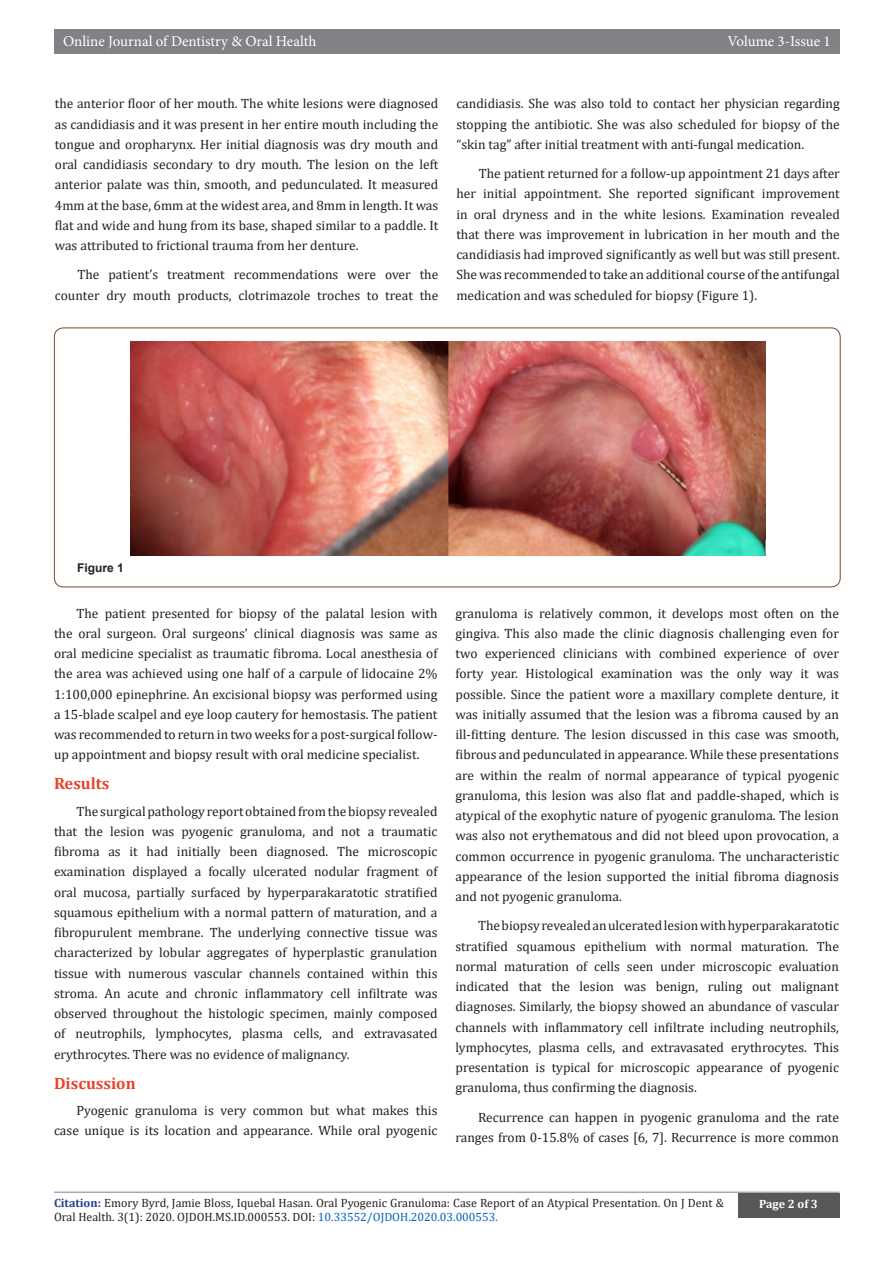
<style>
.page{position:relative;width:893px;height:1263px;background:#fff}
.page>*{position:absolute;margin:0;border:0;box-sizing:border-box;transform-origin:0 0}
.t1{font:700 16.5px "Cambria";color:#e8442a}
.t2{font:15px "Minion Pro";color:#fff}
.t3{font:13.5px/20.2px "Cambria";color:#231f20;text-align:justify}
.t4{font:12px/14.4px "Cambria";color:#231f20}
.t5{font:700 12px "Cambria";color:#fff}
.t6{font:700 12px "Arial";color:#231f20}
.s1{font-weight:700;color:#253f8e}
.s2{color:#0563c1}
</style>
<div class="page">
<div style="left:54px;top:29px;width:786px;height:25px;background:#808285"></div>
<hr style="left:54px;top:1191px;width:785px;height:2px;background:#a8a9ad">
<div style="left:738px;top:1193px;width:101px;height:24px;background:#57585a"></div>
<div style="left:54px;top:328px;width:787px;height:259px;border:1px solid #824230;border-radius:9px"></div>
<img style="left:130px;top:342px;width:636px;height:214px">
<p class="t2" style="left:63px;top:31px;width:255px">Online Journal of Dentistry &amp; Oral Health</p>
<p class="t2" style="left:727px;top:31px;width:105px">Volume 3-Issue 1</p>
<p class="t3" style="left:55px;top:94px;width:385px">the anterior floor of her mouth. The white lesions were diagnosed as candidiasis and it was present in her entire mouth including the tongue and oropharynx. Her initial diagnosis was dry mouth and oral candidiasis secondary to dry mouth. The lesion on the left anterior palate was thin, smooth, and pedunculated. It measured 4mm at the base, 6mm at the widest area, and 8mm in length. It was flat and wide and hung from its base, shaped similar to a paddle. It was attributed to frictional trauma from her denture.</p>
<p class="t3" style="left:55px;top:265px;width:385px;text-align:right">The patient’s treatment recommendations were over the counter dry mouth products, clotrimazole troches to treat the</p>
<p class="t3" style="left:456px;top:94px;width:385px">candidiasis. She was also told to contact her physician regarding stopping the antibiotic. She was also scheduled for biopsy of the “skin tag” after initial treatment with anti-fungal medication.</p>
<p class="t3" style="left:456px;top:163px;width:385px;text-indent:22px">The patient returned for a follow-up appointment 21 days after her initial appointment. She reported significant improvement in oral dryness and in the white lesions. Examination revealed that there was improvement in lubrication in her mouth and the candidiasis had improved significantly as well but was still present.<br>She was recommended to take an additional course of the antifungal medication and was scheduled for biopsy (Figure 1).</p>
<p class="t6" style="left:77px;top:559px;width:48px">Figure 1</p>
<p class="t3" style="left:54px;top:603px;width:385px;text-indent:22px">The patient presented for biopsy of the palatal lesion with the oral surgeon. Oral surgeons’ clinical diagnosis was same as oral medicine specialist as traumatic fibroma. Local anesthesia of the area was achieved using one half of a carpule of lidocaine 2% 1:100,000 epinephrine. An excisional biopsy was performed using a 15-blade scalpel and eye loop cautery for hemostasis. The patient was recommended to return in two weeks for a post-surgical follow&shy;up appointment and biopsy result with oral medicine specialist.</p>
<p class="t1" style="left:54px;top:772px;width:57px">Results</p>
<p class="t3" style="left:54px;top:801px;width:385px;text-indent:22px">The surgical pathology report obtained from the biopsy revealed that the lesion was pyogenic granuloma, and not a traumatic fibroma as it had initially been diagnosed. The microscopic examination displayed a focally ulcerated nodular fragment of oral mucosa, partially surfaced by hyperparakaratotic stratified squamous epithelium with a normal pattern of maturation, and a fibropurulent membrane. The underlying connective tissue was characterized by lobular aggregates of hyperplastic granulation tissue with numerous vascular channels contained within this stroma. An acute and chronic inflammatory cell infiltrate was observed throughout the histologic specimen, mainly composed of neutrophils, lymphocytes, plasma cells, and extravasated erythrocytes. There was no evidence of malignancy.</p>
<p class="t1" style="left:54px;top:1071px;width:83px">Discussion</p>
<p class="t3" style="left:54px;top:1100px;width:385px;text-align:right">Pyogenic granuloma is very common but what makes this case unique is its location and appearance. While oral pyogenic</p>
<p class="t3" style="left:455px;top:603px;width:385px">granuloma is relatively common, it develops most often on the gingiva. This also made the clinic diagnosis challenging even for two experienced clinicians with combined experience of over forty year. Histological examination was the only way it was possible. Since the patient wore a maxillary complete denture, it was initially assumed that the lesion was a fibroma caused by an ill-fitting denture. The lesion discussed in this case was smooth, fibrous and pedunculated in appearance. While these presentations are within the realm of normal appearance of typical pyogenic granuloma, this lesion was also flat and paddle-shaped, which is atypical of the exophytic nature of pyogenic granuloma. The lesion was also not erythematous and did not bleed upon provocation, a common occurrence in pyogenic granuloma. The uncharacteristic appearance of the lesion supported the initial fibroma diagnosis and not pyogenic granuloma.</p>
<p class="t3" style="left:455px;top:915px;width:385px;text-indent:22px">The biopsy revealed an ulcerated lesion with hyperparakaratotic stratified squamous epithelium with normal maturation. The normal maturation of cells seen under microscopic evaluation indicated that the lesion was benign, ruling out malignant diagnoses. Similarly, the biopsy showed an abundance of vascular channels with inflammatory cell infiltrate including neutrophils, lymphocytes, plasma cells, and extravasated erythrocytes. This presentation is typical for microscopic appearance of pyogenic granuloma, thus confirming the diagnosis.</p>
<p class="t3" style="left:455px;top:1107px;width:385px;text-align:right">Recurrence can happen in pyogenic granuloma and the rate ranges from 0-15.8% of cases [6, 7]. Recurrence is more common</p>
<p class="t4" style="left:54px;top:1195px;width:671px"><span class="s1">Citation:</span> Emory Byrd, Jamie Bloss, Iquebal Hasan. Oral Pyogenic Granuloma: Case Report of an Atypical Presentation. On J Dent &amp;<br>Oral Health. 3(1): 2020. OJDOH.MS.ID.000553. DOI: <span class="s2">10.33552/OJDOH.2020.03.000553.</span></p>
<p class="t5" style="left:759px;top:1196px;width:60px">Page 2 of 3</p>
</div>
